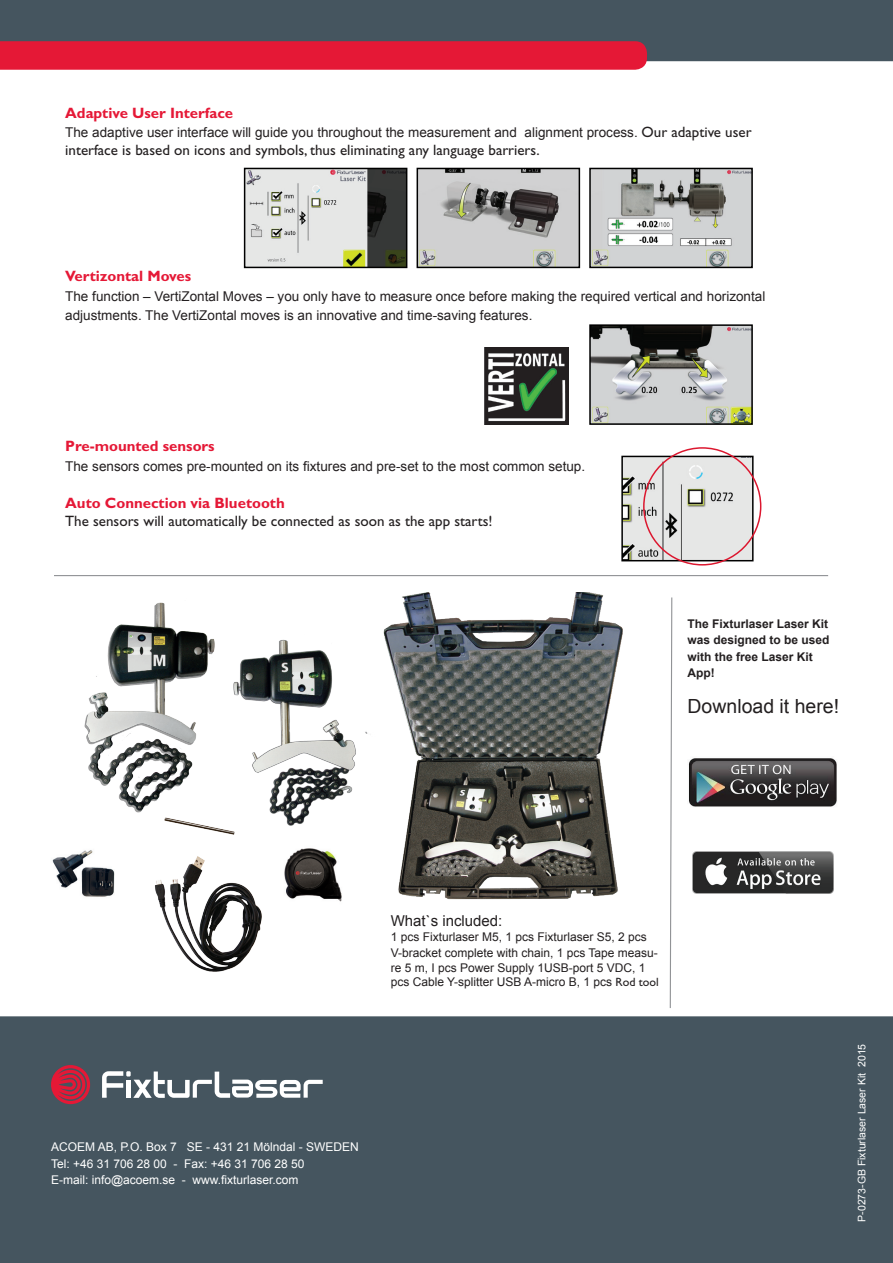
<style>
.page{position:relative;width:893px;height:1263px;background:#fff}
.page>*{position:absolute;margin:0;border:0;box-sizing:border-box;transform-origin:0 0}
.t1{font:19.5px "Arial";color:#231f20}
.t2{font:15px "Gill Sans Std";color:#231f20}
.t3{font:700 15px "Gill Sans Std";color:#e51836}
.t4{font:15px "Arial";color:#231f20}
.t5{font:13.5px/19.5px "Arial";color:#231f20}
.t6{font:12px/16.5px "Arial";color:#231f20}
.t7{font:12px/16.5px "Arial";color:#fff}
.t8{font:700 12px/16.5px "Arial";color:#231f20}
.t9{font:10.5px "Arial";color:#fff}
.s1{font-family:"Gill Sans Std";font-size:15px}
.s2{font-family:"Gill Sans Std"}
</style>
<div class="page">
<div style="left:0;top:0;width:893px;height:61px;background:#45555f"></div>
<svg style="left:0;top:41px;width:647px;height:29px;background:#e31b38"></svg>
<div style="left:0;top:1016px;width:893px;height:247px;background:#45555f"></div>
<svg style="left:102px;top:1071px;width:221px;height:27px"></svg>
<svg style="left:51px;top:1065px;width:39px;height:39px;background:#a52f45"></svg>
<img style="left:383px;top:592px;width:240px;height:308px">
<hr style="left:54px;top:575px;width:774px;height:1px;background:#919396">
<svg style="left:669px;top:597px;width:4px;height:411px"></svg>
<img style="left:688px;top:758px;width:149px;height:49px">
<img style="left:692px;top:852px;width:142px;height:41px">
<img style="left:84px;top:602px;width:127px;height:211px">
<img style="left:211px;top:639px;width:157px;height:187px">
<img style="left:420px;top:171px;width:157px;height:94px">
<div style="left:417px;top:168px;width:163px;height:100px;border:2px solid #000"></div>
<img style="left:592px;top:171px;width:158px;height:94px">
<div style="left:589px;top:168px;width:164px;height:100px;border:2px solid #000"></div>
<img style="left:247px;top:171px;width:157px;height:94px">
<div style="left:244px;top:168px;width:163px;height:100px;border:2px solid #000"></div>
<img style="left:592px;top:327px;width:158px;height:95px">
<div style="left:589px;top:324px;width:164px;height:101px;border:2px solid #000"></div>
<img style="left:485px;top:348px;width:83px;height:77px">
<img style="left:624px;top:459px;width:127px;height:99px">
<div style="left:621px;top:456px;width:133px;height:105px;border:2px solid #000"></div>
<div style="left:643px;top:447px;width:118px;height:118px;border:2px solid #dc172f;border-radius:50%"></div>
<img style="left:52px;top:850px;width:63px;height:47px">
<img style="left:164px;top:815px;width:74px;height:20px">
<img style="left:155px;top:856px;width:107px;height:116px">
<img style="left:284px;top:848px;width:58px;height:54px">
<p class="t3" style="left:65px;top:104px;width:169px">Adaptive User Interface</p>
<p class="t5" style="left:65px;top:123px;width:688px">The adaptive user interface will guide you throughout the measurement and alignment process. <span class="s1">Our adaptive user</span></p>
<p class="t2" style="left:65px;top:142px;width:476px">interface is based on icons and symbols, thus eliminating any language barriers.</p>
<p class="t3" style="left:65px;top:268px;width:127px">Vertizontal Moves</p>
<p class="t5" style="left:65px;top:287px;width:702px">The function – VertiZontal Moves – you only have to measure once before making the required vertical and horizontal adjustments. The VertiZontal moves is an innovative and time-saving features.</p>
<p class="t3" style="left:65px;top:437px;width:151px">Pre-mounted sensors</p>
<p class="t5" style="left:65px;top:456px;width:521px">The sensors comes pre-mounted on its fixtures and pre-set to the most common setup.</p>
<p class="t3" style="left:65px;top:494px;width:221px">Auto Connection via Bluetooth</p>
<p class="t2" style="left:65px;top:512px;width:429px">The sensors will automatically be connected as soon as the app starts!</p>
<p class="t8" style="left:687px;top:615px;width:144px">The Fixturlaser Laser Kit was designed to be used with the free Laser Kit<br>App!</p>
<h1 class="t1" style="left:687px;top:693px;width:153px">Download it here!</h1>
<p class="t4" style="left:391px;top:911px;width:113px">What`s included:</p>
<p class="t6" style="left:391px;top:928px;width:269px">1 pcs Fixturlaser M5, 1 pcs Fixturlaser S5, 2 pcs<br>V-bracket complete with chain, 1 pcs Tape measu-</p>
<p class="t6" style="left:391px;top:960px;width:269px;line-height:14.4px">re 5 m, I pcs Power Supply 1USB-port 5 VDC, 1 pcs Cable Y-splitter USB A-micro B, 1 pcs <span class="s2">Rod tool</span></p>
<p class="t7" style="left:51px;top:1139px;width:309px">ACOEM AB, P.O. Box 7 SE - 431 21 Mölndal - SWEDEN<br>Tel: +46 31 706 28 00 - Fax: +46 31 706 28 50<br>E-mail: info@acoem.se - www.fixturlaser.com</p>
<p class="t9" style="left:855px;top:1222px;width:179px;rotate:-90deg">P-0273-GB Fixturlaser Laser Kit 2015</p>
</div>
